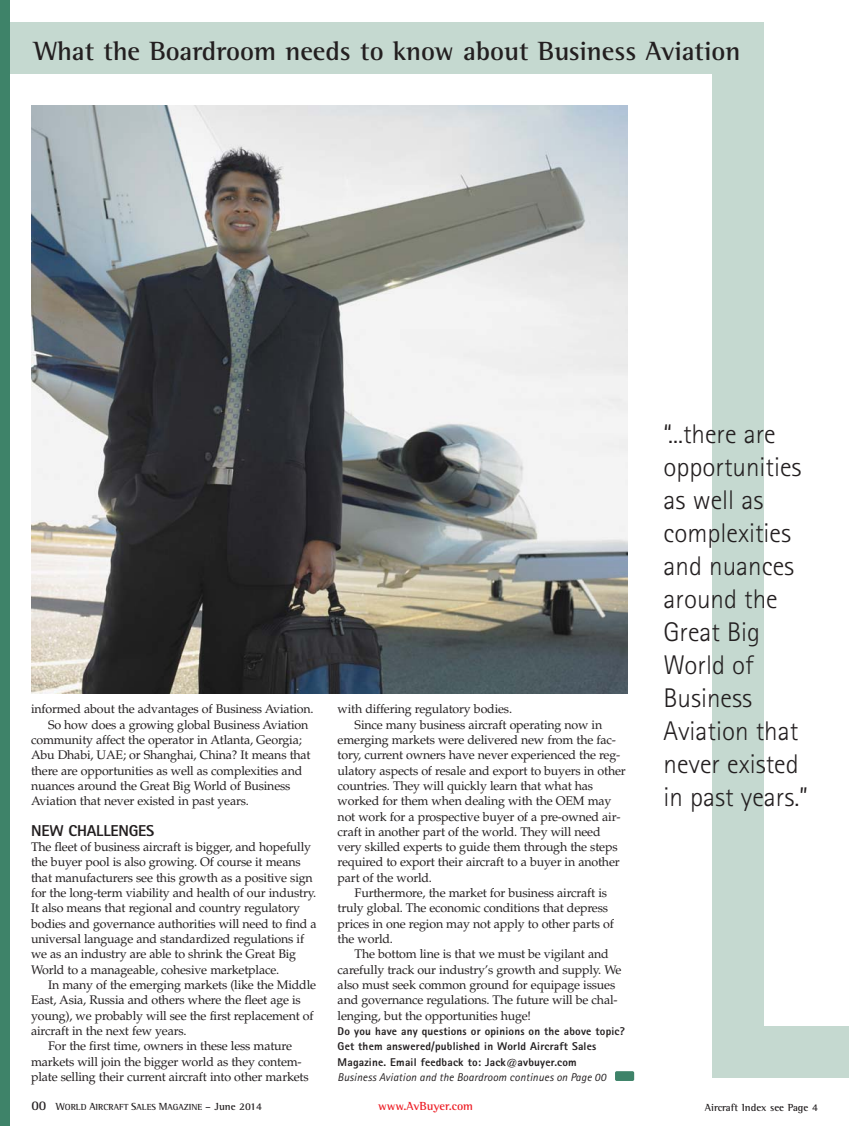
<style>
.page{position:relative;width:849px;height:1126px;background:#fff}
.page>*{position:absolute;margin:0;border:0;box-sizing:border-box;transform-origin:0 0}
.t1{font:300 27px/33px "Rotis Sans Serif";color:#231f20}
.t2{font:700 27px "Rotis Semi Serif";color:#231f20}
.t3{font:800 15.75px "Rotis Sans Serif";letter-spacing:-.01em;color:#231f20}
.t4{font:12.45px/15.3px "Palatino";letter-spacing:-.015em;color:#231f20}
.t5{font:700 12px "Rotis Semi Serif";color:#ed1c24}
.t6{font:800 11.25px/15.3px "Rotis Sans Serif";letter-spacing:.015em;color:#231f20}
.t7{font:italic 11.25px "Rotis Sans Serif";letter-spacing:.015em;color:#231f20}
.t8{font:700 10.5px "Rotis Semi Serif";color:#231f20}
.t9{font:700 9px "Rotis Semi Serif";color:#231f20}
.s1{font-size:13.5px}
.s2{font-size:10.5px}
</style>
<div class="page">
<div style="left:713px;top:23px;width:51px;height:1054px;background:#c5d9d0"></div>
<div style="left:6px;top:23px;width:750px;height:51px;background:#c5d9d0"></div>
<div style="left:0;top:0;width:10px;height:1125px;background:#3e8369"></div>
<div style="left:615px;top:1070px;width:19px;height:10px;background:#3e8369;border-radius:2px"></div>
<div style="left:713px;top:1026px;width:136px;height:51px;background:#c5d9d0"></div>
<img style="left:31px;top:105px;width:596px;height:588px">
<h1 class="t2" style="left:34px;top:41px;width:708px">What the Boardroom needs to know about Business Aviation</h1>
<p class="t4" style="left:31px;top:702px;width:284px">informed about the advantages of Business Aviation.</p>
<p class="t4" style="left:48px;top:718px;width:262px">So how does a growing global Business Aviation</p>
<p class="t4" style="left:31px;top:733px;width:272px">community affect the operator in Atlanta, Georgia;</p>
<p class="t4" style="left:31px;top:748px;width:281px">Abu Dhabi, UAE; or Shanghai, China? It means that</p>
<p class="t4" style="left:31px;top:763px;width:273px">there are opportunities as well as complexities and</p>
<p class="t4" style="left:31px;top:779px;width:261px">nuances around the Great Big World of Business</p>
<p class="t4" style="left:31px;top:794px;width:219px">Aviation that never existed in past years.</p>
<p class="t3" style="left:31px;top:824px;width:125px">NEW CHALLENGES</p>
<p class="t4" style="left:31px;top:840px;width:287px">The fleet of business aircraft is bigger, and hopefully the buyer pool is also growing. Of course it means that manufacturers see this growth as a positive sign for the long-term viability and health of our industry.<br>It also means that regional and country regulatory bodies and governance authorities will need to find a universal language and standardized regulations if we as an industry are able to shrink the Great Big World to a manageable, cohesive marketplace.</p>
<p class="t4" style="left:48px;top:978px;width:269px">In many of the emerging markets (like the Middle</p>
<p class="t4" style="left:31px;top:993px;width:271px">East, Asia, Russia and others where the fleet age is</p>
<p class="t4" style="left:31px;top:1008px;width:284px">young), we probably will see the first replacement of</p>
<p class="t4" style="left:31px;top:1024px;width:157px">aircraft in the next few years.</p>
<p class="t4" style="left:48px;top:1039px;width:245px">For the first time, owners in these less mature</p>
<p class="t4" style="left:31px;top:1054px;width:272px">markets will join the bigger world as they contem-</p>
<p class="t4" style="left:31px;top:1069px;width:279px">plate selling their current aircraft into other markets</p>
<p class="t4" style="left:338px;top:702px;width:176px">with differing regulatory bodies.</p>
<p class="t4" style="left:355px;top:718px;width:249px">Since many business aircraft operating now in</p>
<p class="t4" style="left:338px;top:733px;width:280px">emerging markets were delivered new from the fac-</p>
<p class="t4" style="left:338px;top:748px;width:284px">tory, current owners have never experienced the reg-</p>
<p class="t4" style="left:338px;top:763px;width:290px">ulatory aspects of resale and export to buyers in other</p>
<p class="t4" style="left:338px;top:779px;width:257px">countries. They will quickly learn that what has</p>
<p class="t4" style="left:338px;top:794px;width:275px">worked for them when dealing with the OEM may</p>
<p class="t4" style="left:338px;top:809px;width:284px">not work for a prospective buyer of a pre-owned air-</p>
<p class="t4" style="left:338px;top:825px;width:264px">craft in another part of the world. They will need</p>
<p class="t4" style="left:338px;top:840px;width:281px">very skilled experts to guide them through the steps</p>
<p class="t4" style="left:338px;top:855px;width:283px">required to export their aircraft to a buyer in another</p>
<p class="t4" style="left:338px;top:871px;width:96px">part of the world.</p>
<p class="t4" style="left:355px;top:886px;width:254px">Furthermore, the market for business aircraft is</p>
<p class="t4" style="left:338px;top:901px;width:272px">truly global. The economic conditions that depress</p>
<p class="t4" style="left:338px;top:916px;width:278px">prices in one region may not apply to other parts of</p>
<p class="t4" style="left:338px;top:932px;width:57px">the world.</p>
<p class="t4" style="left:355px;top:947px;width:255px">The bottom line is that we must be vigilant and</p>
<p class="t4" style="left:338px;top:962px;width:285px">carefully track our industry’s growth and supply. We</p>
<p class="t4" style="left:338px;top:978px;width:279px">also must seek common ground for equipage issues</p>
<p class="t4" style="left:338px;top:993px;width:281px">and governance regulations. The future will be chal-</p>
<p class="t4" style="left:338px;top:1008px;width:195px">lenging, but the opportunities huge!</p>
<p class="t6" style="left:338px;top:1024px;width:289px">Do you have any questions or opinions on the above topic?<br>Get them answered/published in World Aircraft Sales<br>Magazine. Email feedback to: Jack@avbuyer.com</p>
<p class="t7" style="left:338px;top:1072px;width:270px">Business Aviation and the Boardroom continues on Page 00</p>
<h1 class="t1" style="left:663px;top:420px;width:146px">“...there are opportunities as well as complexities and nuances around the<br>Great Big<br>World of<br>Business<br>Aviation that never existed in past years.”</h1>
<p class="t9" style="left:31px;top:1103px;width:232px"><span class="s1">00</span> <span class="s2">W</span>ORLD <span class="s2">A</span>IRCRAFT <span class="s2">S</span>ALES <span class="s2">M</span>AGAZINE <span class="s2">– June 2014</span></p>
<p class="t5" style="left:378px;top:1100px;width:96px">www.AvBuyer.com</p>
<p class="t8" style="left:705px;top:1103px;width:114px">Aircraft Index see Page 4</p>
</div>
